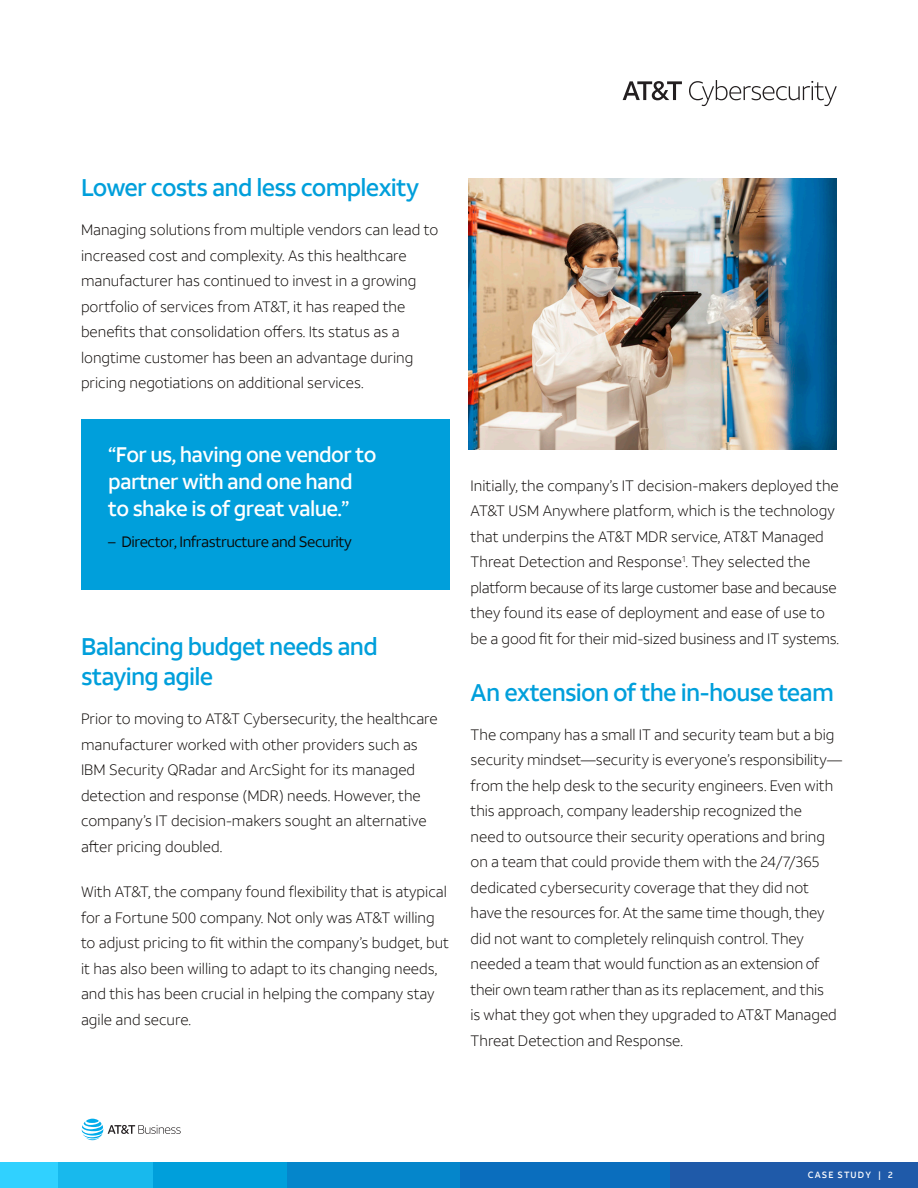
<style>
.page{position:relative;width:918px;height:1188px;background:#fff}
.page>*{position:absolute;margin:0;border:0;box-sizing:border-box;transform-origin:0 0}
.Subhead{font:500 24px/30px "ATT Aleck Sans";letter-spacing:-.03em;color:#009fdb}
.Legal{font:500 21px/27.3px "ATT Aleck Sans";letter-spacing:-.03em;color:#fff}
.Body_Copy{font:300 15px/25.5px "ATT Aleck Sans";color:#0a0604}
.Legal-2{font:15px "ATT Aleck Sans";letter-spacing:-.03em;color:#0a0604}
.AT_T_type{font:500 9px "ATT Aleck Sans";letter-spacing:.12em;color:#fff}
</style>
<div class="page">
<div style="left:669px;top:1163px;width:249px;height:25px;background:#1f5aa9"></div>
<div style="left:459px;top:1163px;width:211px;height:25px;background:#0a6ebe"></div>
<div style="left:287px;top:1163px;width:172px;height:25px;background:#0586cb"></div>
<div style="left:153px;top:1163px;width:134px;height:25px;background:#009fdb"></div>
<div style="left:57px;top:1163px;width:96px;height:25px;background:#18b9ed"></div>
<div style="left:0;top:1162px;width:57px;height:26px;background:#30d1ff"></div>
<svg style="left:82px;top:1119px;width:99px;height:21px"></svg>
<div style="left:81px;top:419px;width:369px;height:171px;background:#009fdb"></div>
<svg style="left:623px;top:81px;width:59px;height:19px"></svg>
<svg style="left:689px;top:80px;width:148px;height:26px"></svg>
<img style="left:468px;top:178px;width:369px;height:271px">
<h2 class="Subhead" style="left:81px;top:173px;width:340px">Lower costs and less complexity</h2>
<p class="Body_Copy" style="left:81px;top:217px;width:359px">Managing solutions from multiple vendors can lead to increased cost and complexity. As this healthcare manufacturer has continued to invest in a growing portfolio of services from AT&amp;T, it has reaped the benefits that consolidation offers. Its status as a longtime customer has been an advantage during pricing negotiations on additional services.</p>
<p class="Legal" style="left:108px;top:441px;width:270px">“For us, having one vendor to partner with and one hand to shake is of great value.”</p>
<p class="Legal-2" style="left:108px;top:533px;width:245px">– Director, Infrastructure and Security</p>
<h2 class="Subhead" style="left:81px;top:632px;width:298px">Balancing budget needs and staying agile</h2>
<p class="Body_Copy" style="left:81px;top:706px;width:358px">Prior to moving to AT&amp;T Cybersecurity, the healthcare manufacturer worked with other providers such as IBM Security QRadar and ArcSight for its managed detection and response (MDR) needs. However, the company’s IT decision-makers sought an alternative after pricing doubled.</p>
<p class="Body_Copy" style="left:81px;top:879px;width:370px">With AT&amp;T, the company found flexibility that is atypical for a Fortune 500 company. Not only was AT&amp;T willing to adjust pricing to fit within the company’s budget, but it has also been willing to adapt to its changing needs, and this has been crucial in helping the company stay agile and secure.</p>
<p class="Body_Copy" style="left:471px;top:473px;width:370px">Initially, the company’s IT decision-makers deployed the AT&amp;T USM Anywhere platform, which is the technology that underpins the AT&amp;T MDR service, AT&amp;T Managed Threat Detection and Response<sup>1</sup>. They selected the platform because of its large customer base and because they found its ease of deployment and ease of use to be a good fit for their mid-sized business and IT systems.</p>
<h2 class="Subhead" style="left:471px;top:677px;width:365px">An extension of the in-house team</h2>
<p class="Body_Copy" style="left:471px;top:722px;width:373px">The company has a small IT and security team but a big security mindset—security is everyone’s responsibility— from the help desk to the security engineers. Even with this approach, company leadership recognized the<br>need to outsource their security operations and bring on a team that could provide them with the 24/7/365 dedicated cybersecurity coverage that they did not have the resources for. At the same time though, they did not want to completely relinquish control. They needed a team that would function as an extension of their own team rather than as its replacement, and this<br>is what they got when they upgraded to AT&amp;T Managed Threat Detection and Response.</p>
<p class="AT_T_type" style="left:808px;top:1169px;width:86px">CASE STUDY | 2</p>
</div>
